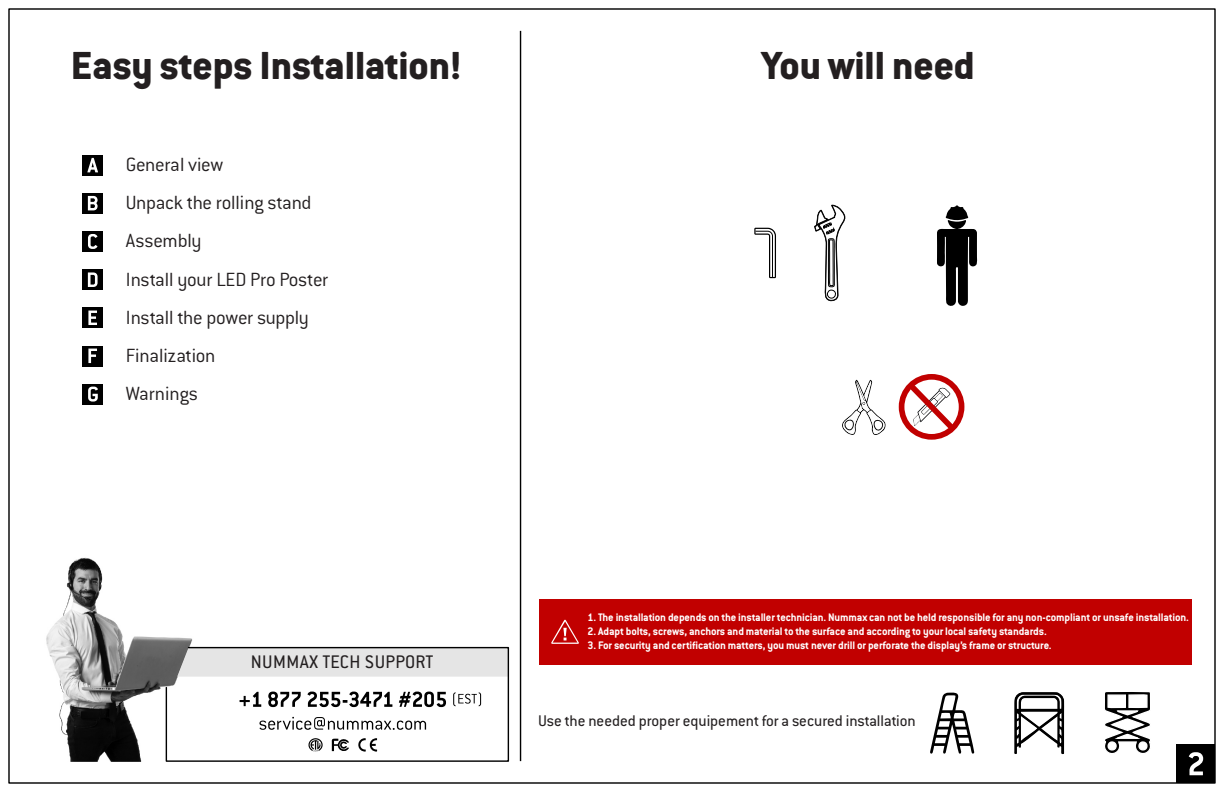
<style>
.page{position:relative;width:1224px;height:792px;background:#fff}
.page>*{position:absolute;margin:0;border:0;box-sizing:border-box;transform-origin:0 0}
.t1{font:800 43px "Conduit ITC Std";color:#231f20}
.Steps_List{font:300 21px "Conduit ITC Std";letter-spacing:-.015em;color:#231f20}
.TechSupport{font:20px "Conduit ITC Std";letter-spacing:.02em;color:#231f20}
.ProperEquipment{font:17px "Conduit ITC Std";color:#231f20}
.WarningList{font:700 12px "Conduit ITC Std";letter-spacing:-.01em;color:#fff}
</style>
<div class="page">
<div style="left:82px;top:155px;width:21px;height:21px;background:#000"></div>
<div style="left:82px;top:193px;width:21px;height:21px;background:#000"></div>
<div style="left:82px;top:231px;width:21px;height:21px;background:#000"></div>
<div style="left:82px;top:269px;width:21px;height:21px;background:#000"></div>
<div style="left:82px;top:307px;width:21px;height:21px;background:#000"></div>
<div style="left:82px;top:384px;width:21px;height:21px;background:#000"></div>
<div style="left:82px;top:346px;width:21px;height:20px;background:#000"></div>
<img style="left:46px;top:557px;width:146px;height:204px">
<hr style="left:520px;top:31px;width:1px;height:730px;background:#000">
<svg style="left:87px;top:158px;width:11px;height:14px"></svg>
<svg style="left:88px;top:196px;width:10px;height:14px"></svg>
<svg style="left:88px;top:234px;width:9px;height:15px"></svg>
<svg style="left:88px;top:272px;width:10px;height:15px"></svg>
<svg style="left:88px;top:311px;width:9px;height:14px"></svg>
<svg style="left:88px;top:387px;width:10px;height:15px"></svg>
<svg style="left:88px;top:349px;width:9px;height:14px"></svg>
<svg style="left:937px;top:205px;width:40px;height:101px"></svg>
<div style="left:539px;top:599px;width:653px;height:66px;background:#c10000"></div>
<svg style="left:1105px;top:692px;width:45px;height:61px"></svg>
<svg style="left:1014px;top:692px;width:50px;height:62px"></svg>
<svg style="left:930px;top:692px;width:45px;height:62px"></svg>
<svg style="left:551px;top:620px;width:28px;height:24px"></svg>
<svg style="left:165px;top:646px;width:345px;height:116px"></svg>
<div style="left:1177px;top:745px;width:38px;height:38px;background:#000"></div>
<svg style="left:1189px;top:752px;width:14px;height:23px"></svg>
<div style="left:899px;top:374px;width:65px;height:66px;border:6px solid #c10000;border-radius:50%"></div>
<svg style="left:903px;top:377px;width:58px;height:59px"></svg>
<svg style="left:754px;top:228px;width:22px;height:50px"></svg>
<svg style="left:814px;top:204px;width:72px;height:231px"></svg>
<h1 class="t1" style="left:71px;top:39px;width:392px">Easy steps Installation!</h1>
<h1 class="t1" style="left:762px;top:39px;width:215px">You will need</h1>
<p class="Steps_List" style="left:126px;top:152px;width:99px">General view</p>
<p class="Steps_List" style="left:126px;top:190px;width:187px">Unpack the rolling stand</p>
<p class="Steps_List" style="left:126px;top:228px;width:77px">Assembly</p>
<p class="Steps_List" style="left:126px;top:266px;width:204px">Install your LED Pro Poster</p>
<p class="Steps_List" style="left:126px;top:305px;width:185px">Install the power supply</p>
<p class="Steps_List" style="left:126px;top:343px;width:91px">Finalization</p>
<p class="Steps_List" style="left:126px;top:381px;width:74px">Warnings</p>
<p class="TechSupport" style="left:251px;top:650px;width:184px">NUMMAX TECH SUPPORT</p>
<p class="WarningList" style="left:588px;top:610px;width:603px">1. The installation depends on the installer technician. Nummax can not be held responsible for any non-compliant or unsafe installation.</p>
<p class="WarningList" style="left:588px;top:624px;width:461px">2. Adapt bolts, screws, anchors and material to the surface and according to your local safety standards.</p>
<p class="WarningList" style="left:588px;top:638px;width:466px">3. For security and certification matters, you must never drill or perforate the display’s frame or structure.</p>
<p class="ProperEquipment" style="left:538px;top:711px;width:379px">Use the needed proper equipement for a secured installation</p>
</div>
